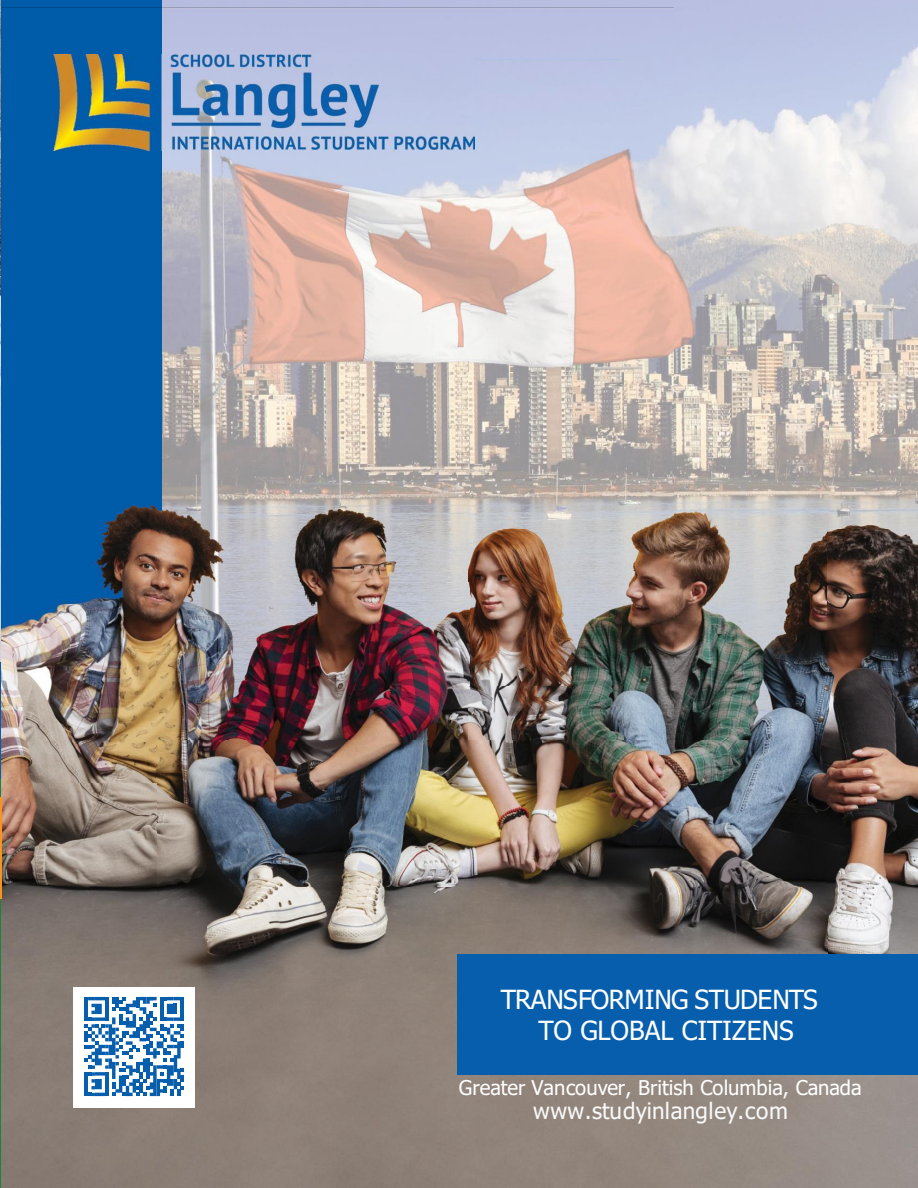
<style>
.page{position:relative;width:918px;height:1188px;background:#fff}
.page>*{position:absolute;margin:0;border:0;box-sizing:border-box;transform-origin:0 0}
.t1{font:26.25px/31.5px "Tahoma";letter-spacing:-.01em;color:#fff;text-align:center}
.t2{font:22.5px "Tahoma";letter-spacing:.015em;color:#f9f9fa}
.t3{font:20.25px "Tahoma";color:#fff}
</style>
<div class="page">
<hr style="left:0;top:0;width:2px;height:779px;background:#065da9">
<img style="left:0;top:0;width:2px;height:661px">
<svg style="left:0;top:779px;width:2px;height:18px"></svg>
<img style="left:2px;top:651px;width:206px;height:537px">
<img style="left:208px;top:739px;width:710px;height:449px">
<div style="left:162px;top:7px;width:512px;height:52px;background:#b9bfe1"></div>
<img style="left:674px;top:7px;width:244px;height:732px">
<img style="left:469px;top:59px;width:205px;height:680px">
<img style="left:162px;top:150px;width:307px;height:589px">
<div style="left:2px;top:7px;width:160px;height:54px;background:#005ba8"></div>
<div style="left:2px;top:61px;width:53px;height:483px;background:#005ba8"></div>
<div style="left:55px;top:150px;width:107px;height:394px;background:#005ba8"></div>
<img style="left:2px;top:544px;width:160px;height:107px">
<img style="left:54px;top:55px;width:420px;height:95px">
<div style="left:74px;top:987px;width:121px;height:121px;background:#fff"></div>
<svg style="left:85px;top:997px;width:99px;height:99px"></svg>
<hr style="left:181px;top:997px;width:3px;height:24px;background:#075eac">
<img style="left:0;top:899px;width:2px;height:289px">
<hr style="left:0;top:797px;width:2px;height:102px;background:#f7941d">
<div style="left:457px;top:954px;width:461px;height:121px;background:#075eac"></div>
<p class="t1" style="left:501px;top:985px;width:318px">TRANSFORMING STUDENTS<br>TO GLOBAL CITIZENS</p>
<p class="t3" style="left:459px;top:1074px;width:404px">Greater Vancouver, British Columbia, Canada</p>
<p class="t2" style="left:533px;top:1096px;width:256px">www.studyinlangley.com</p>
</div>
